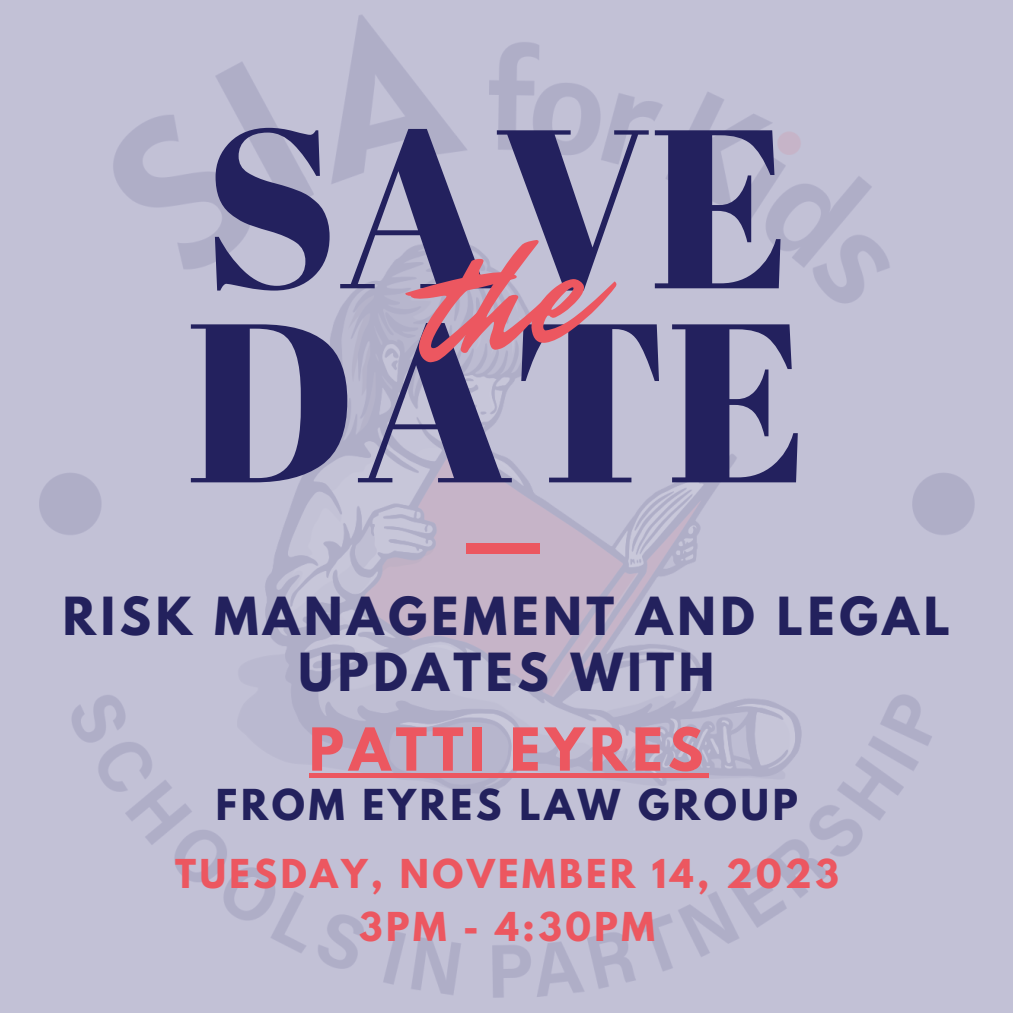
<style>
.page{position:relative;width:1013px;height:1013px;background:#fff}
.page>*{position:absolute;margin:0;border:0;box-sizing:border-box;transform-origin:0 0}
.t1{font:225.62px/194px "Abril Fatface";color:#23215e}
.t2{font:700 52.5px "League Spartan";letter-spacing:.1em;color:#ec5760}
.t3{font:700 46.5px/56.2px "League Spartan";letter-spacing:.1em;color:#23215d;text-align:center}
.t4{font:700 37.75px "League Spartan";letter-spacing:.1em;color:#23215d}
.t5{font:700 35.25px "League Spartan";letter-spacing:.1em;color:#ec5760}
</style>
<div class="page">
<div style="left:0;top:0;width:1012px;height:1012px;background:#c2c1d6"></div>
<img style="left:39px;top:15px;width:936px;height:983px">
<div style="left:466px;top:543px;width:73px;height:10px;background:#ec5760"></div>
<div style="left:309px;top:773px;width:399px;height:5px;background:#ec5760"></div>
<svg style="left:402px;top:237px;width:221px;height:127px"></svg>
<p class="t1" style="left:186px;top:105px;width:623px">SAVE<br>DATE</p>
<p class="t3" style="left:63px;top:593px;width:888px">RISK MANAGEMENT AND LEGAL<br>UPDATES WITH</p>
<p class="t2" style="left:309px;top:723px;width:396px">PATTI EYRES</p>
<p class="t4" style="left:216px;top:786px;width:583px">FROM EYRES LAW GROUP</p>
<p class="t5" style="left:175px;top:856px;width:665px">TUESDAY, NOVEMBER 14, 2023</p>
<p class="t5" style="left:359px;top:909px;width:297px">3PM - 4:30PM</p>
</div>
